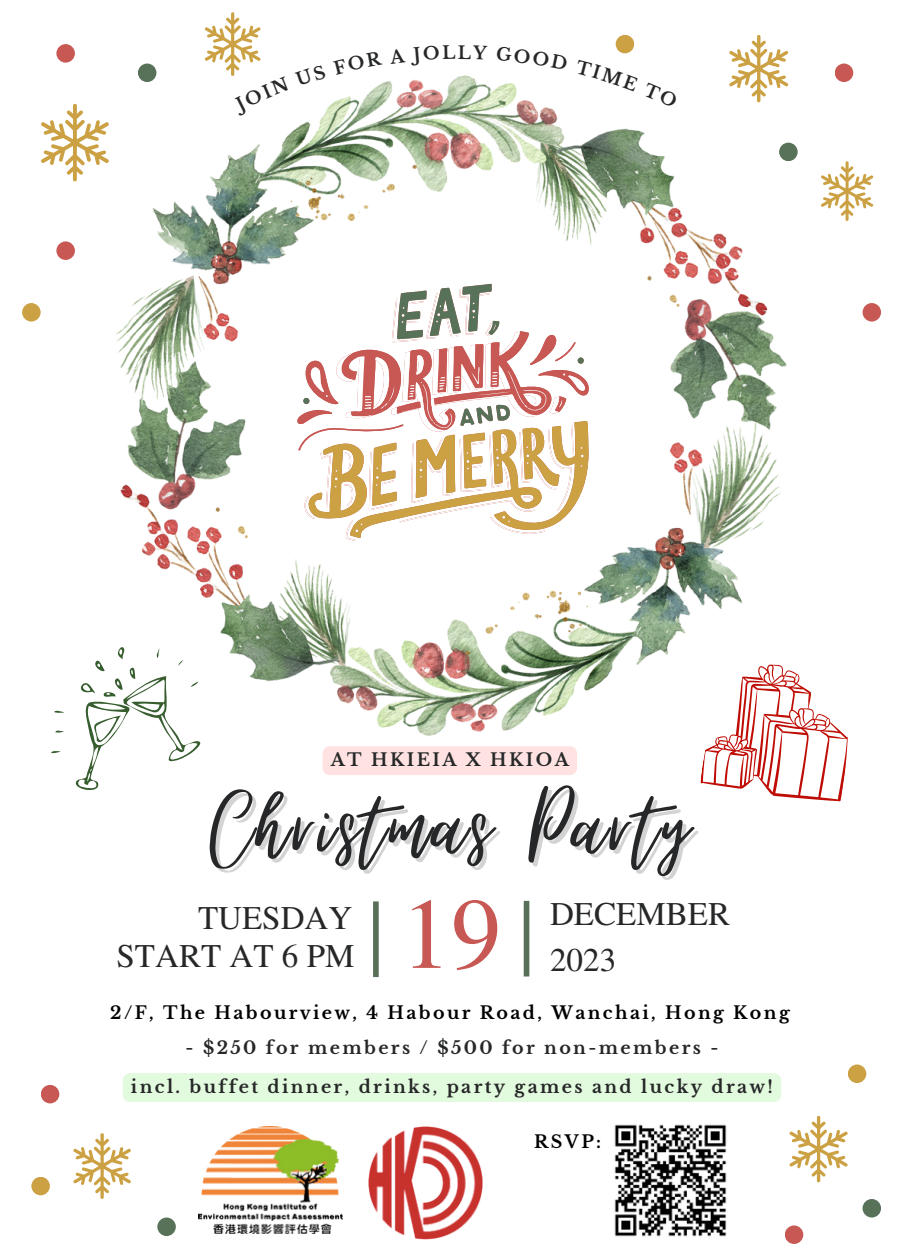
<style>
.page{position:relative;width:900px;height:1260px;background:#fff}
.page>*{position:absolute;margin:0;border:0;box-sizing:border-box;transform-origin:0 0}
.t1{font:125px "Virtual";letter-spacing:.03em;color:#262728}
.t2{font:100.5px "Te X Gyre Termes";color:#c75853}
.t3{font:33px "Te X Gyre Termes";color:#262728}
.t4{font:700 17.5px "Libre Baskerville";letter-spacing:.135em;color:#262728}
.t5{font:700 17.5px "Libre Baskerville";letter-spacing:.135em;color:#000}
</style>
<div class="page">
<div style="left:56px;top:44px;width:19px;height:19px;background:#c75853;border-radius:50%"></div>
<div style="left:835px;top:64px;width:18px;height:18px;background:#c75853;border-radius:50%"></div>
<div style="left:863px;top:303px;width:18px;height:19px;background:#c75853;border-radius:50%"></div>
<div style="left:785px;top:1225px;width:18px;height:19px;background:#c75853;border-radius:50%"></div>
<div style="left:41px;top:1085px;width:18px;height:18px;background:#c75853;border-radius:50%"></div>
<div style="left:56px;top:241px;width:19px;height:19px;background:#c75853;border-radius:50%"></div>
<svg style="left:779px;top:143px;width:19px;height:18px"></svg>
<div style="left:863px;top:1199px;width:18px;height:19px;background:#587159;border-radius:50%"></div>
<div style="left:157px;top:1218px;width:19px;height:18px;background:#587159;border-radius:50%"></div>
<div style="left:22px;top:303px;width:19px;height:19px;background:#cba143;border-radius:50%"></div>
<div style="left:616px;top:35px;width:18px;height:18px;background:#cba143;border-radius:50%"></div>
<div style="left:848px;top:1065px;width:18px;height:18px;background:#cba143;border-radius:50%"></div>
<div style="left:31px;top:1177px;width:19px;height:18px;background:#cba143;border-radius:50%"></div>
<svg style="left:729px;top:35px;width:59px;height:25px"></svg>
<svg style="left:41px;top:104px;width:66px;height:78px"></svg>
<svg style="left:821px;top:161px;width:52px;height:60px"></svg>
<svg style="left:789px;top:1116px;width:59px;height:66px"></svg>
<svg style="left:73px;top:1133px;width:58px;height:66px"></svg>
<img style="left:107px;top:60px;width:686px;height:676px">
<svg style="left:297px;top:284px;width:292px;height:254px"></svg>
<svg style="left:304px;top:289px;width:281px;height:252px"></svg>
<img style="left:198px;top:1127px;width:145px;height:107px">
<img style="left:368px;top:1127px;width:115px;height:112px">
<div style="left:524px;top:901px;width:5px;height:76px;background:#587058"></div>
<div style="left:373px;top:901px;width:6px;height:76px;background:#587058"></div>
<svg style="left:51px;top:644px;width:152px;height:146px"></svg>
<svg style="left:700px;top:656px;width:148px;height:146px"></svg>
<img style="left:614px;top:1124px;width:113px;height:113px">
<div style="left:323px;top:746px;width:254px;height:29px;background:#ffe2e1;border-radius:7px"></div>
<div style="left:123px;top:1073px;width:658px;height:29px;background:#e2fadd;border-radius:7px"></div>
<svg style="left:205px;top:12px;width:121px;height:105px"></svg>
<svg style="left:333px;top:60px;width:50px;height:15px"></svg>
<svg style="left:389px;top:60px;width:99px;height:6px"></svg>
<svg style="left:497px;top:60px;width:71px;height:10px"></svg>
<svg style="left:575px;top:60px;width:103px;height:48px"></svg>
<p class="t4" style="left:331px;top:749px;width:240px">AT HKIEIA X HKIOA</p>
<p class="t1" style="left:212px;top:759px;width:478px">Christmas Party</p>
<p class="t2" style="left:401px;top:862px;width:102px">19</p>
<p class="t3" style="left:550px;top:890px;width:182px">DECEMBER</p>
<p class="t3" style="left:198px;top:894px;width:156px">TUESDAY</p>
<p class="t3" style="left:117px;top:932px;width:239px">START AT 6 PM</p>
<p class="t3" style="left:550px;top:936px;width:68px">2023</p>
<p class="t5" style="left:110px;top:1002px;width:681px">2/F, The Habourview, 4 Habour Road, Wanchai, Hong Kong</p>
<p class="t4" style="left:186px;top:1037px;width:534px">- $250 for members / $500 for non-members -</p>
<p class="t4" style="left:131px;top:1076px;width:643px">incl. buffet dinner, drinks, party games and lucky draw!</p>
<p class="t5" style="left:534px;top:1131px;width:69px">RSVP:</p>
</div>
